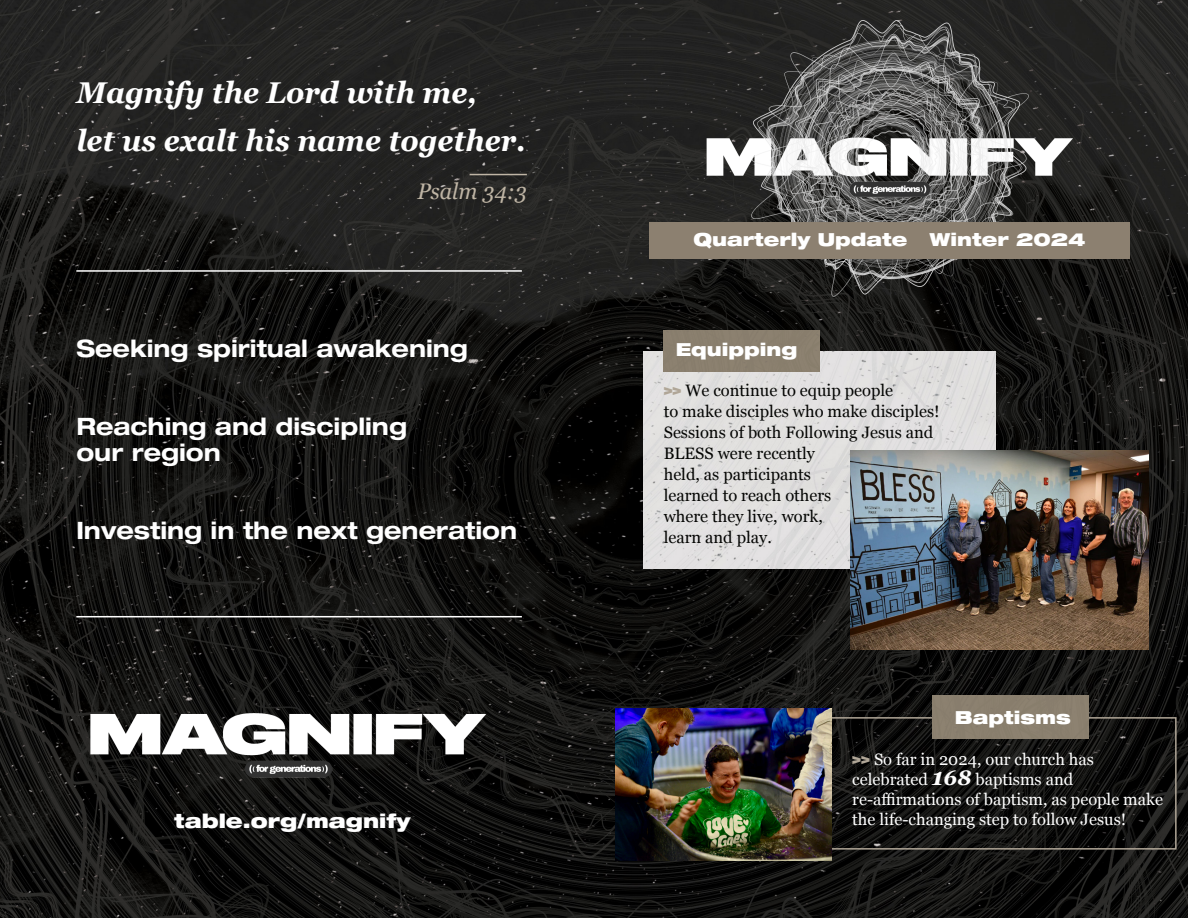
<style>
.page{position:relative;width:1188px;height:918px;background:#fff}
.page>*{position:absolute;margin:0;border:0;box-sizing:border-box;transform-origin:0 0}
.t1{font:italic 700 30px "Georgia";color:#fff;scale:.96 1}
.t2{font:700 expanded 24px "Helvetica Neue LT Std";color:#fff;scale:.96 1}
.t3{font:italic 22.5px "Georgia";color:#bfb5a5;scale:.96 1}
.t4{font:900 expanded 19.5px "Helvetica Neue LT Std";color:#fff}
.t5{font:900 expanded 18px "Helvetica Neue LT Std";color:#fff}
.t6{font:16.5px/21px "Georgia";color:#040503}
.t7{font:16.5px/20.2px "Georgia";color:#fff}
.s1{font-family:"Druk Wide";font-weight:800;color:#b0a697}
.s2{font-weight:700;font-style:italic;font-size:24px}
.s3{font-weight:700;font-style:italic;font-size:21px}
</style>
<div class="page">
<img style="left:0;top:0;width:1188px;height:918px">
<img style="left:45px;top:653px;width:487px;height:163px">
<hr style="left:76px;top:270px;width:446px;height:2px;background:#fff">
<hr style="left:76px;top:616px;width:446px;height:1px;background:#fff">
<hr style="left:470px;top:174px;width:57px;height:1px;background:#bfb5a5">
<img style="left:604px;top:0;width:573px;height:318px">
<div style="left:649px;top:222px;width:481px;height:37px;background:#8c8070"></div>
<div style="left:739px;top:717px;width:438px;height:133px;border:2px solid #b0a697"></div>
<div style="left:932px;top:696px;width:156px;height:42px;background:#8a7f6e"></div>
<img style="left:644px;top:351px;width:352px;height:217px">
<div style="left:664px;top:331px;width:156px;height:41px;background:#8a7f6e"></div>
<img style="left:615px;top:708px;width:217px;height:152px">
<img style="left:851px;top:451px;width:298px;height:199px">
<p class="t1" style="left:76px;top:70px;width:419px">Magnify the Lord with me,</p>
<p class="t1" style="left:76px;top:118px;width:470px">let us exalt his name together.</p>
<p class="t3" style="left:417px;top:175px;width:116px">Psalm 34:3</p>
<p class="t2" style="left:76px;top:334px;width:409px">Seeking spiritual awakening</p>
<p class="t2" style="left:76px;top:412px;width:346px">Reaching and discipling</p>
<p class="t2" style="left:76px;top:437px;width:152px">our region</p>
<p class="t2" style="left:76px;top:515px;width:461px">Investing in the next generation</p>
<p class="t4" style="left:174px;top:808px;width:238px">table.org/magnify</p>
<p class="t5" style="left:693px;top:228px;width:394px">Quarterly Update Winter 2024</p>
<p class="t5" style="left:676px;top:338px;width:123px">Equipping</p>
<p class="t6" style="left:664px;top:379px;width:277px"><span class="s1">&gt;&gt;</span> We continue to equip people<br>to make disciples who make disciples!<br>Sessions of both Following Jesus and<br>BLESS were recently<br>held, as participants<br>learned to reach others<br>where they live, work,<br>learn and play.</p>
<p class="t5" style="left:955px;top:706px;width:117px">Baptisms</p>
<p class="t7" style="left:852px;top:748px;width:312px"><span class="s1">&gt;&gt;</span> So far in 2024, our church has celebrated <span class="s2">1</span><span class="s3">68</span> baptisms and re-affirmations of baptism, as people make the life-changing step to follow Jesus!</p>
</div>
